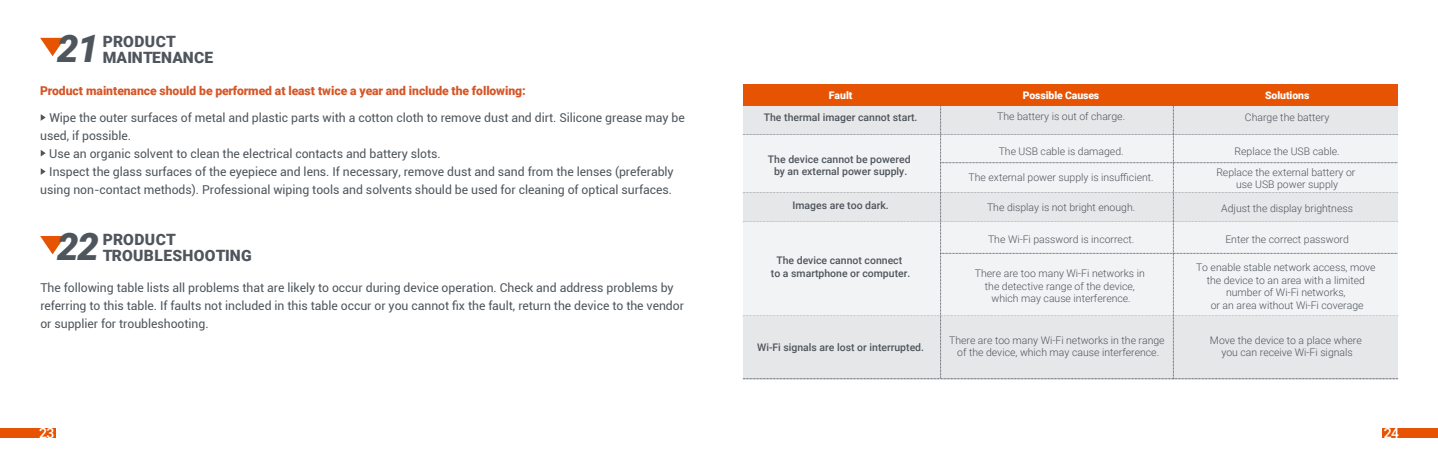
<style>
.page{position:relative;width:1438px;height:472px;background:#fff}
.page>*{position:absolute;margin:0;border:0;box-sizing:border-box;transform-origin:0 0}
.t1{font:italic 900 37.95px "Roboto";color:#4e555c}
.t2{font:900 15.6px "Roboto";letter-spacing:.015em;color:#4e555c}
.t3{font:500 13.95px "Roboto";color:#fff}
.t4{font:12.15px/18px "Roboto";letter-spacing:-.005em;color:#4e555c}
.t5{font:900 12.15px "Roboto";letter-spacing:-.005em;color:#d55729}
.t6{font:300 10.5px/12.6px "Roboto";color:#4e555c;text-align:center}
.t7{font:500 10.5px/12.6px "Roboto";color:#4e555c;text-align:center}
.t8{font:900 10.5px "Roboto";letter-spacing:-.005em;color:#fff}
</style>
<div class="page">
<div style="left:0;top:428px;width:56px;height:10px;background:#e65403"></div>
<div style="left:1382px;top:428px;width:55px;height:10px;background:#e65403"></div>
<svg style="left:40px;top:38px;width:25px;height:18px"></svg>
<svg style="left:40px;top:236px;width:25px;height:18px"></svg>
<svg style="left:41px;top:114px;width:5px;height:7px"></svg>
<svg style="left:41px;top:150px;width:5px;height:7px"></svg>
<svg style="left:41px;top:168px;width:5px;height:7px"></svg>
<div style="left:743px;top:85px;width:654px;height:21px;background:#e65403"></div>
<svg style="left:743px;top:106px;width:654px;height:273px"></svg>
<h1 class="t1" style="left:57px;top:22px;width:43px">21</h1>
<p class="t2" style="left:103px;top:30px;width:75px">PRODUCT</p>
<p class="t2" style="left:103px;top:47px;width:112px">MAINTENANCE</p>
<p class="t5" style="left:40px;top:82px;width:487px">Product maintenance should be performed at least twice a year and include the following:</p>
<p class="t4" style="left:49px;top:108px;width:637px">Wipe the outer surfaces of metal and plastic parts with a cotton cloth to remove dust and dirt. Silicone grease may be</p>
<p class="t4" style="left:40px;top:126px;width:92px">used, if possible.</p>
<p class="t4" style="left:49px;top:144px;width:393px">Use an organic solvent to clean the electrical contacts and battery slots.</p>
<p class="t4" style="left:49px;top:162px;width:626px">Inspect the glass surfaces of the eyepiece and lens. If necessary, remove dust and sand from the lenses (preferably</p>
<p class="t4" style="left:40px;top:180px;width:633px">using non-contact methods). Professional wiping tools and solvents should be used for cleaning of optical surfaces.</p>
<h1 class="t1" style="left:57px;top:220px;width:43px">22</h1>
<p class="t2" style="left:103px;top:228px;width:75px">PRODUCT</p>
<p class="t2" style="left:103px;top:245px;width:151px">TROUBLESHOOTING</p>
<p class="t4" style="left:40px;top:279px;width:645px">The following table lists all problems that are likely to occur during device operation. Check and address problems by referring to this table. If faults not included in this table occur or you cannot fix the fault, return the device to the vendor or supplier for troubleshooting.</p>
<p class="t8" style="left:828px;top:88px;width:25px">Fault</p>
<p class="t7" style="left:763px;top:110px;width:155px">The thermal imager cannot start.</p>
<p class="t7" style="left:768px;top:152px;width:144px">The device cannot be powered by an external power supply.</p>
<p class="t8" style="left:1022px;top:88px;width:78px">Possible Causes</p>
<p class="t6" style="left:997px;top:110px;width:129px">The battery is out of charge.</p>
<p class="t8" style="left:1264px;top:88px;width:46px">Solutions</p>
<p class="t6" style="left:1244px;top:110px;width:86px">Charge the battery</p>
<p class="t6" style="left:998px;top:144px;width:126px">The USB cable is damaged.</p>
<p class="t6" style="left:1234px;top:145px;width:107px">Replace the USB cable.</p>
<p class="t6" style="left:968px;top:171px;width:187px">The external power supply is insufficient.</p>
<p class="t6" style="left:1216px;top:165px;width:141px">Replace the external battery or use USB power supply</p>
<p class="t7" style="left:792px;top:199px;width:98px">Images are too dark.</p>
<p class="t6" style="left:987px;top:201px;width:150px">The display is not bright enough.</p>
<p class="t6" style="left:1221px;top:201px;width:133px">Adjust the display brightness</p>
<p class="t7" style="left:770px;top:254px;width:141px">The device cannot connect<br>to a smartphone or computer.</p>
<p class="t7" style="left:757px;top:340px;width:168px">Wi-Fi signals are lost or interrupted.</p>
<p class="t6" style="left:988px;top:232px;width:148px">The Wi-Fi password is incorrect.</p>
<p class="t6" style="left:1225px;top:232px;width:125px">Enter the correct password</p>
<p class="t6" style="left:974px;top:267px;width:171px">There are too many Wi-Fi networks in the detective range of the device, which may cause interference.</p>
<p class="t6" style="left:1195px;top:261px;width:181px">To enable stable network access, move the device to an area with a limited number of Wi-Fi networks,<br>or an area without Wi-Fi coverage</p>
<p class="t6" style="left:949px;top:333px;width:217px">There are too many Wi-Fi networks in the range of the device, which may cause interference.</p>
<p class="t6" style="left:1209px;top:333px;width:153px">Move the device to a place where you can receive Wi-Fi signals</p>
<p class="t3" style="left:39px;top:423px;width:17px">23</p>
<p class="t3" style="left:1383px;top:423px;width:17px">24</p>
</div>
